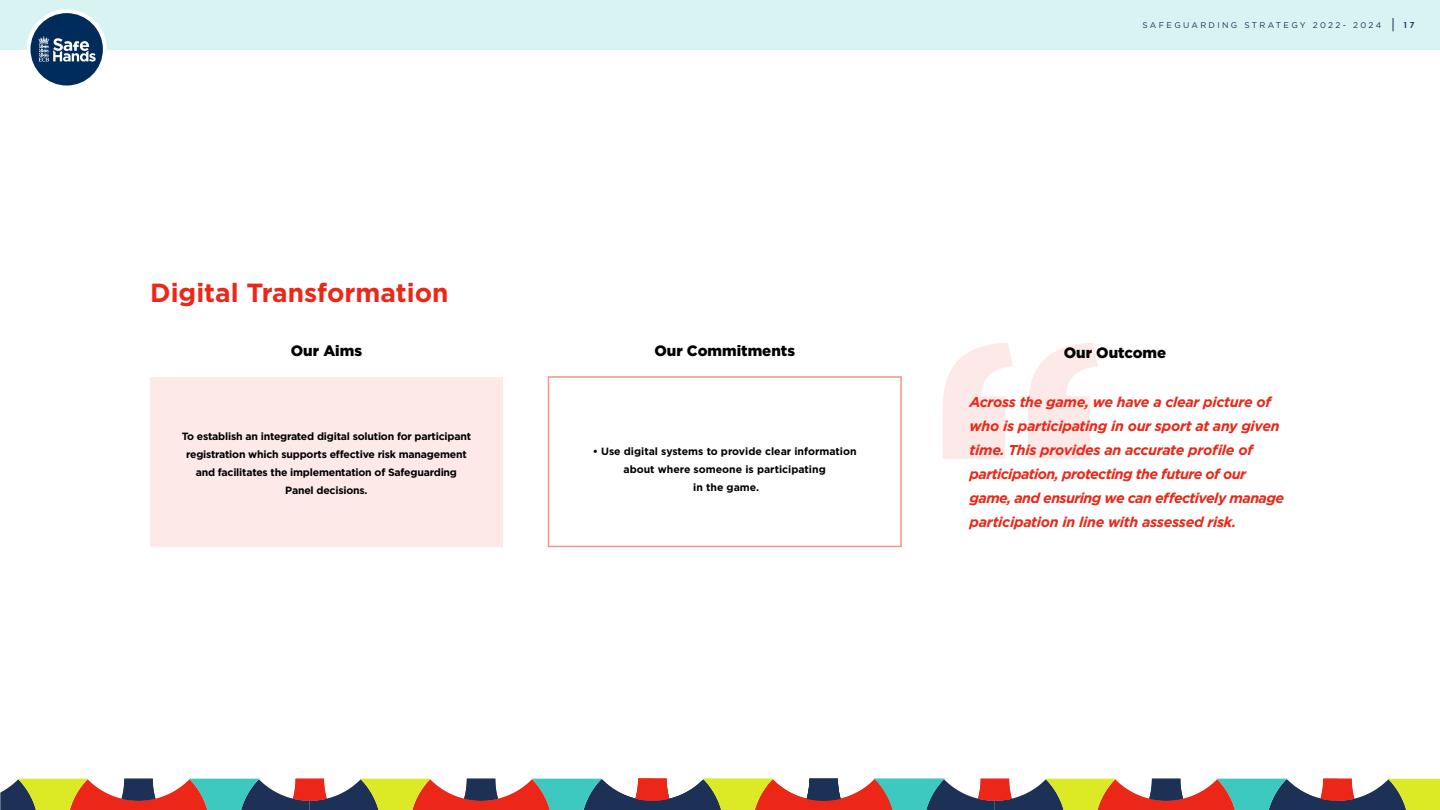
<style>
.page{position:relative;width:1440px;height:810px;background:#fff}
.page>*{position:absolute;margin:0;border:0;box-sizing:border-box;transform-origin:0 0}
.t1{font:700 26.25px "Gotham";color:#ec2718}
.t2{font:900 15px "Gotham";color:#000}
.t3{font:italic 700 14.25px/24px "Gotham";letter-spacing:-.02em;color:#ec2718}
.t4{font:700 10.5px/18px "Gotham";letter-spacing:-.02em;color:#000;text-align:center}
.t5{font:700 10.5px/18px "Gotham";color:#000;text-align:center}
.t6{font:8.25px "Gotham";letter-spacing:.28em;color:#1d3055}
.t7{font:700 8.25px "Century Gothic";color:#1d3055}
</style>
<div class="page">
<div style="left:0;top:0;width:1440px;height:49px;background:#d8f4f2"></div>
<div style="left:27px;top:9px;width:80px;height:80px;background:#fff;border-radius:50%"></div>
<div style="left:31px;top:13px;width:72px;height:73px;background:#002c5b;border-radius:50%"></div>
<svg style="left:38px;top:36px;width:58px;height:26px"></svg>
<svg style="left:1393px;top:18px;width:1px;height:13px"></svg>
<div style="left:150px;top:377px;width:353px;height:169px;background:#fde9e8"></div>
<svg style="left:0;top:779px;width:1440px;height:31px"></svg>
<div style="left:548px;top:376px;width:354px;height:171px;border:2px solid #f6938b"></div>
<svg style="left:943px;top:343px;width:155px;height:116px"></svg>
<h1 class="t1" style="left:150px;top:275px;width:300px">Digital Transformation</h1>
<p class="t2" style="left:291px;top:340px;width:73px">Our Aims</p>
<p class="t4" style="left:182px;top:427px;width:291px">To establish an integrated digital solution for participant registration which supports effective risk management and facilitates the implementation of Safeguarding Panel decisions.</p>
<p class="t6" style="left:1143px;top:20px;width:240px">SAFEGUARDING STRATEGY 2022- 2024</p>
<p class="t7" style="left:1403px;top:19px;width:13px">17</p>
<p class="t2" style="left:654px;top:340px;width:142px">Our Commitments</p>
<p class="t5" style="left:593px;top:442px;width:265px">• Use digital systems to provide clear information about where someone is participating<br>in the game.</p>
<p class="t2" style="left:1064px;top:342px;width:104px">Our Outcome</p>
<p class="t3" style="left:970px;top:389px;width:316px">Across the game, we have a clear picture of who is participating in our sport at any given time. This provides an accurate profile of participation, protecting the future of our game, and ensuring we can effectively manage participation in line with assessed risk.</p>
</div>
